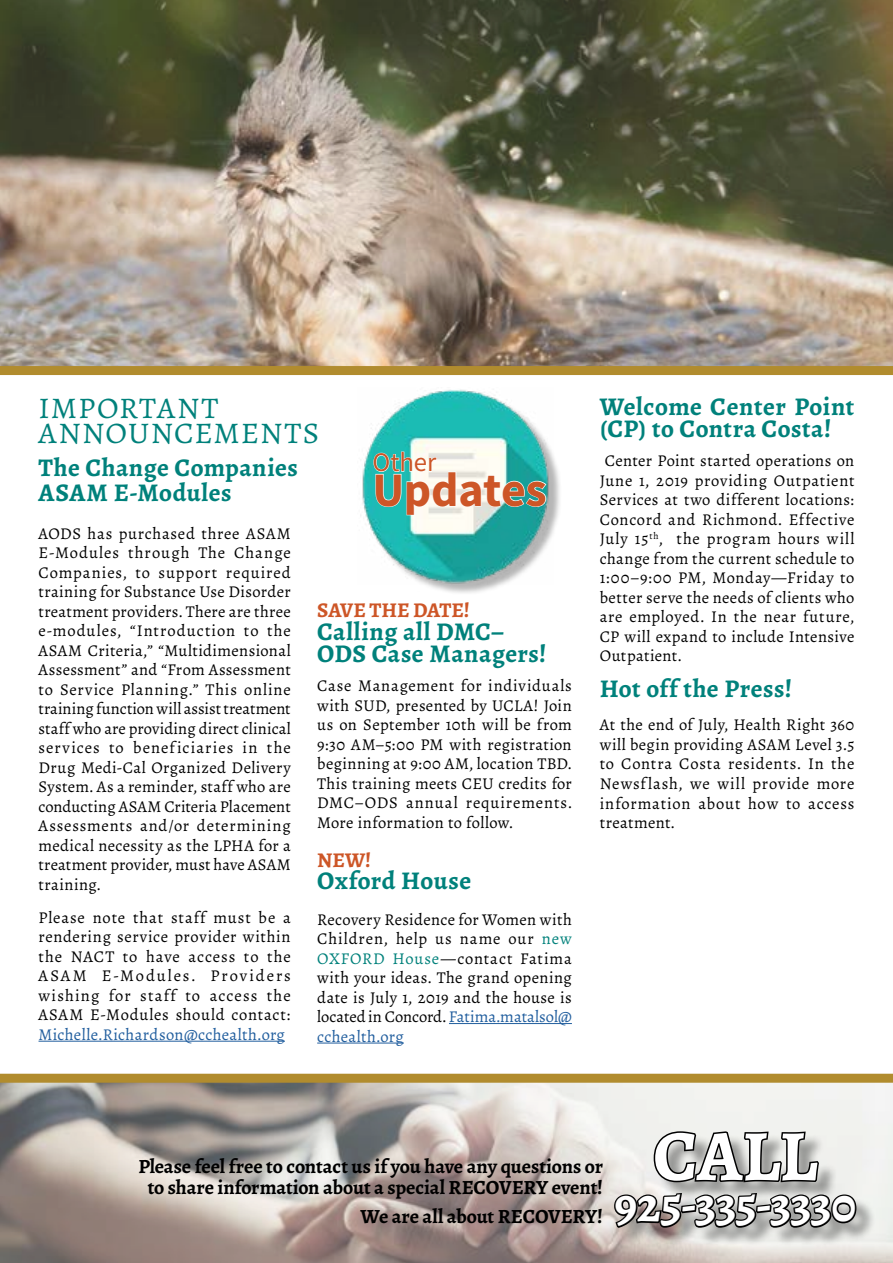
<style>
.page{position:relative;width:893px;height:1263px;background:#fff}
.page>*{position:absolute;margin:0;border:0;box-sizing:border-box;transform-origin:0 0}
.t1{font:700 72px "Alegreya";color:#fff}
.t2{font:700 49.5px "Alegreya";letter-spacing:-.02em;color:#fff}
.t3{font:700 48px "Source Sans Pro";letter-spacing:-.01em;color:#cd5627}
.t4{font:30px/25.5px "Alegreya";letter-spacing:.035em;color:#00817b;scale:1.04 1}
.t5{font:26.85px "Source Sans Pro";letter-spacing:-.005em;color:#cd5627}
.t6{font:700 25.5px/22.5px "Alegreya";letter-spacing:.02em;color:#00817b}
.t7{font:700 21px "Alegreya";letter-spacing:-.01em;color:#cd5627}
.t8{font:700 20.25px/21.3px "Alegreya";letter-spacing:-.005em;color:#000;text-align:center}
.t9{font:16.5px/19.5px "Alegreya";letter-spacing:.03em;color:#000;text-align:justify}
.t10{font:16.5px "Alegreya";letter-spacing:.02em;color:#215e9e}
.s1{color:#00817b}
.s2{color:#215e9e}
</style>
<div class="page">
<hr style="left:449px;top:1023px;width:123px;height:1px;background:#215e9e">
<hr style="left:317px;top:1042px;width:87px;height:1px;background:#215e9e">
<img style="left:0;top:0;width:893px;height:366px">
<img style="left:0;top:1083px;width:893px;height:180px">
<div style="left:0;top:366px;width:893px;height:9px;background:#b18c2e"></div>
<div style="left:0;top:1074px;width:893px;height:9px;background:#b18c2e"></div>
<div style="left:367px;top:393px;width:195px;height:202px;background:#000;opacity:.29"></div>
<img style="left:360px;top:389px;width:194px;height:195px">
<svg style="left:373px;top:451px;width:174px;height:65px"></svg>
<hr style="left:39px;top:1041px;width:246px;height:1px;background:#215e9e">
<div style="left:616px;top:1133px;width:260px;height:113px;background:#000;opacity:.38"></div>
<svg style="left:652px;top:1129px;width:169px;height:55px;background:#939492"></svg>
<svg style="left:612px;top:1191px;width:246px;height:39px;background:#757472"></svg>
<h3 class="t4" style="left:39px;top:395px;width:272px">IMPORTANT<br>ANNOUNCEMENTS</h3>
<h3 class="t6" style="left:39px;top:454px;width:261px;line-height:25.5px">The Change Companies<br>ASAM E-Modules</h3>
<h3 class="t5" style="left:372px;top:445px;width:65px">Other</h3>
<h3 class="t3" style="left:372px;top:457px;width:176px">Updates</h3>
<p class="t9" style="left:39px;top:523px;width:254px">AODS has purchased three ASAM E-Modules through The Change Companies, to support required training for Substance Use Disorder treatment providers. There are three e-modules, “Introduction to the ASAM Criteria,” “Multidimensional Assessment” and “From Assessment to Service Planning.” This online training function will assist treatment staff who are providing direct clinical services to beneficiaries in the Drug Medi-Cal Organized Delivery System. As a reminder, staff who are conducting ASAM Criteria Placement Assessments and/or determining medical necessity as the LPHA for a treatment provider, must have ASAM training.</p>
<p class="t9" style="left:39px;top:908px;width:254px">Please note that staff must be a rendering service provider within the NACT to have access to the ASAM E-Modules. Providers wishing for staff to access the ASAM E-Modules should contact:</p>
<p class="t10" style="left:39px;top:1024px;width:248px">Michelle.Richardson@cchealth.org</p>
<p class="t7" style="left:317px;top:596px;width:154px">SAVE THE DATE!</p>
<h3 class="t6" style="left:317px;top:620px;width:231px">Calling all DMC–<br>ODS Case Managers!</h3>
<p class="t9" style="left:317px;top:676px;width:256px">Case Management for individuals with SUD, presented by UCLA! Join us on September 10th will be from 9:30 AM–5:00 PM with registration beginning at 9:00 AM, location TBD.<br>This training meets CEU credits for DMC–ODS annual requirements.<br>More information to follow.</p>
<p class="t7" style="left:317px;top:846px;width:55px">NEW!</p>
<h3 class="t6" style="left:317px;top:870px;width:155px">Oxford House</h3>
<p class="t9" style="left:317px;top:909px;width:256px">Recovery Residence for Women with Children, help us name our <span class="s1">new OXFORD House</span>—contact Fatima with your ideas. The grand opening date is July 1, 2019 and the house is located in Concord. <span class="s2">Fatima.matalsol@ cchealth.org</span></p>
<h3 class="t6" style="left:600px;top:395px;width:256px">Welcome Center Point (CP) to Contra Costa!</h3>
<p class="t9" style="left:600px;top:451px;width:256px">Center Point started operations on June 1, 2019 providing Outpatient Services at two different locations:<br>Concord and Richmond. Effective July 15<sup>th</sup>, the program hours will change from the current schedule to 1:00–9:00 PM, Monday—Friday to better serve the needs of clients who are employed. In the near future, CP will expand to include Intensive Outpatient.</p>
<h3 class="t6" style="left:600px;top:678px;width:194px">Hot off the Press!</h3>
<p class="t9" style="left:600px;top:715px;width:256px">At the end of July, Health Right 360 will begin providing ASAM Level 3.5 to Contra Costa residents. In the Newsflash, we will provide more information about how to access treatment.</p>
<p class="t8" style="left:138px;top:1155px;width:466px">Please feel free to contact us if you have any questions or to share information about a special RECOVERY event!</p>
<p class="t8" style="left:361px;top:1205px;width:244px">We are all about RECOVERY!</p>
<h1 class="t1" style="left:653px;top:1109px;width:166px">CALL</h1>
<h2 class="t2" style="left:614px;top:1173px;width:243px">925-335-3330</h2>
</div>
